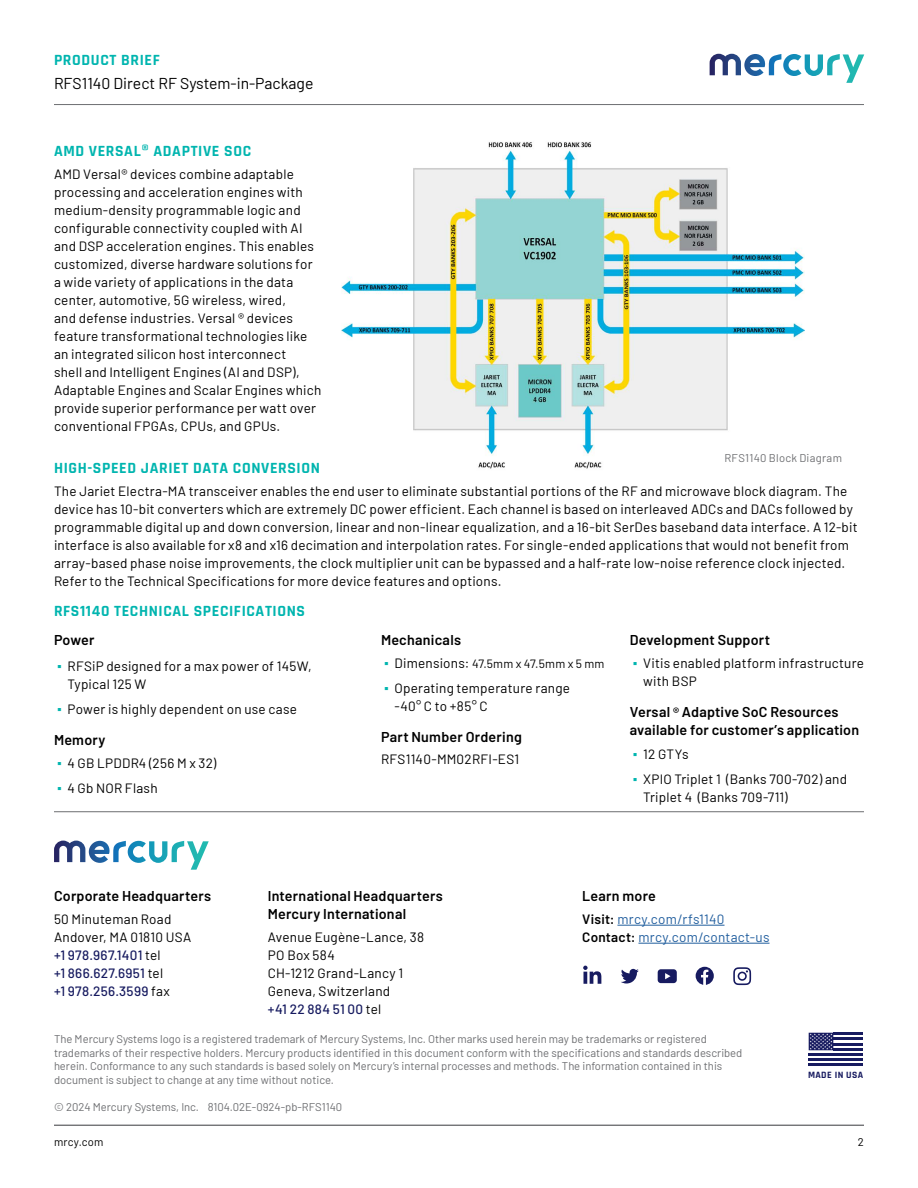
<style>
.page{position:relative;width:918px;height:1188px;background:#fff}
.page>*{position:absolute;margin:0;border:0;box-sizing:border-box;transform-origin:0 0}
.t1{font:700 15.75px "Rajdhani";letter-spacing:.04em;color:#00b5af}
.t2{font:15.75px "Barlow";color:#000}
.t3{font:600 14.25px/18px "Barlow";letter-spacing:.015em;color:#000}
.t4{font:13.5px/18px "Barlow";letter-spacing:.015em;color:#000}
.t5{font:13.5px/18px "Barlow";letter-spacing:.02em;color:#215e9e}
.t6{font:12px "Barlow";letter-spacing:.025em;color:#000}
.t7{font:11.25px/13.5px "Barlow";color:#6d6e71}
.t8{font:11.25px "Barlow";letter-spacing:.025em;color:#6d6e71}
.t9{font:11.25px "Barlow";letter-spacing:.015em;color:#000}
.t10{font:700 9.75px "Rajdhani";letter-spacing:.04em;color:#171b60}
.s1{font-family:"Arial";color:#00b5af}
.s2{font-family:"Arial";font-size:13.5px;color:#00b5af}
.s3{font-size:13.5px}
.s4{font-weight:500;color:#171b60}
.s5{font-weight:600;color:#000}
</style>
<div class="page">
<hr style="left:54px;top:104px;width:810px;height:1px;background:#6d6e71">
<svg style="left:710px;top:54px;width:154px;height:29px"></svg>
<img style="left:341px;top:142px;width:464px;height:327px">
<hr style="left:54px;top:1125px;width:810px;height:1px;background:#6d6e71">
<svg style="left:809px;top:1033px;width:24px;height:17px"></svg>
<hr style="left:833px;top:1033px;width:30px;height:2px;background:#171b60">
<hr style="left:833px;top:1038px;width:30px;height:2px;background:#171b60">
<hr style="left:833px;top:1043px;width:30px;height:2px;background:#171b60">
<hr style="left:833px;top:1048px;width:30px;height:2px;background:#171b60">
<hr style="left:809px;top:1053px;width:54px;height:2px;background:#171b60">
<hr style="left:809px;top:1058px;width:54px;height:2px;background:#171b60">
<hr style="left:809px;top:1063px;width:54px;height:2px;background:#171b60">
<hr style="left:54px;top:811px;width:810px;height:1px;background:#6d6e71">
<svg style="left:733px;top:967px;width:18px;height:18px"></svg>
<svg style="left:583px;top:966px;width:18px;height:18px"></svg>
<div style="left:696px;top:967px;width:18px;height:18px;background:#171b60;border-radius:50%"></div>
<svg style="left:701px;top:970px;width:7px;height:15px"></svg>
<svg style="left:621px;top:969px;width:18px;height:15px"></svg>
<div style="left:658px;top:969px;width:19px;height:14px;background:#171b60;border-radius:3px"></div>
<svg style="left:665px;top:973px;width:6px;height:6px"></svg>
<svg style="left:54px;top:841px;width:155px;height:29px"></svg>
<hr style="left:617px;top:925px;width:108px;height:1px;background:#215e9e">
<hr style="left:638px;top:943px;width:132px;height:1px;background:#215e9e">
<p class="t1" style="left:54px;top:51px;width:107px">PRODUCT BRIEF</p>
<p class="t2" style="left:54px;top:72px;width:261px">RFS1140 Direct RF System-in-Package</p>
<p class="t1" style="left:54px;top:141px;width:199px">AMD VERSAL® ADAPTIVE SOC</p>
<p class="t4" style="left:54px;top:164px;width:269px">AMD Versal® devices combine adaptable processing and acceleration engines with medium-density programmable logic and configurable connectivity coupled with AI and DSP acceleration engines. This enables customized, diverse hardware solutions for a wide variety of applications in the data center, automotive, 5G wireless, wired,<br>and defense industries. Versal ® devices feature transformational technologies like an integrated silicon host interconnect<br>shell and Intelligent Engines (AI and DSP), Adaptable Engines and Scalar Engines which provide superior performance per watt over conventional FPGAs, CPUs, and GPUs.</p>
<p class="t8" style="left:724px;top:450px;width:119px">RFS1140 Block Diagram</p>
<p class="t1" style="left:54px;top:458px;width:267px">HIGH-SPEED JARIET DATA CONVERSION</p>
<p class="t4" style="left:54px;top:481px;width:805px">The Jariet Electra-MA transceiver enables the end user to eliminate substantial portions of the RF and microwave block diagram. The device has 10-bit converters which are extremely DC power efficient. Each channel is based on interleaved ADCs and DACs followed by programmable digital up and down conversion, linear and non-linear equalization, and a 16-bit SerDes baseband data interface. A 12-bit interface is also available for x8 and x16 decimation and interpolation rates. For single-ended applications that would not benefit from array-based phase noise improvements, the clock multiplier unit can be bypassed and a half-rate low-noise reference clock injected.<br>Refer to the Technical Specifications for more device features and options.</p>
<p class="t1" style="left:54px;top:602px;width:253px">RFS1140 TECHNICAL SPECIFICATIONS</p>
<p class="t3" style="left:54px;top:629px;width:42px">Power</p>
<p class="t4" style="left:68px;top:656px;width:246px;text-indent:-11px"><span class="s1">▪</span> RFSiP designed for a max power of 145W,<br>Typical 125 W</p>
<p class="t4" style="left:57px;top:699px;width:242px"><span class="s1">▪</span> Power is highly dependent on use case</p>
<p class="t3" style="left:54px;top:730px;width:53px">Memory</p>
<p class="t4" style="left:57px;top:753px;width:161px"><span class="s1">▪</span> 4 GB LPDDR4 (256 M x 32)</p>
<p class="t4" style="left:57px;top:778px;width:102px"><span class="s1">▪</span> 4 Gb NOR Flash</p>
<p class="t3" style="left:381px;top:629px;width:82px">Mechanicals</p>
<p class="t6" style="left:384px;top:655px;width:222px"><span class="s2">▪</span> <span class="s3">Dimensions:</span> 47.5mm x 47.5mm x 5 mm</p>
<p class="t4" style="left:395px;top:678px;width:177px;text-indent:-11px"><span class="s1">▪</span> Operating temperature range -40° C to +85° C</p>
<p class="t3" style="left:381px;top:727px;width:142px">Part Number Ordering</p>
<p class="t4" style="left:381px;top:749px;width:140px">RFS1140-MM02RFI-ES1</p>
<p class="t3" style="left:630px;top:629px;width:142px">Development Support</p>
<p class="t4" style="left:643px;top:653px;width:222px;text-indent:-11px"><span class="s1">▪</span> Vitis enabled platform infrastructure with BSP</p>
<p class="t3" style="left:630px;top:702px;width:231px">Versal <span class="s3">®</span> Adaptive SoC Resources available for customer’s application</p>
<p class="t4" style="left:633px;top:744px;width:57px"><span class="s1">▪</span> 12 GTYs</p>
<p class="t4" style="left:643px;top:769px;width:205px;text-indent:-11px"><span class="s1">▪</span> XPIO Triplet 1 (Banks 700-702) and<br>Triplet 4 (Banks 709-711)</p>
<p class="t3" style="left:54px;top:886px;width:159px">Corporate Headquarters</p>
<p class="t4" style="left:54px;top:909px;width:139px">50 Minuteman Road<br>Andover, MA 01810 USA <span class="s4">+1 978.967.1401</span> tel<br><span class="s4">+1 866.627.6951</span> tel<br><span class="s4">+1 978.256.3599</span> fax</p>
<p class="t3" style="left:268px;top:886px;width:176px">International Headquarters<br>Mercury International</p>
<p class="t4" style="left:268px;top:927px;width:158px">Avenue Eugène-Lance, 38<br>PO Box 584<br>CH-1212 Grand-Lancy 1<br>Geneva, Switzerland<br><span class="s4">+41 22 884 51 00</span> tel</p>
<p class="t3" style="left:582px;top:886px;width:75px">Learn more</p>
<p class="t5" style="left:582px;top:909px;width:189px"><span class="s5">Visit:</span> mrcy.com/rfs1140<br><span class="s5">Contact:</span> mrcy.com/contact-us</p>
<p class="t7" style="left:54px;top:1032px;width:690px">The Mercury Systems logo is a registered trademark of Mercury Systems, Inc. Other marks used herein may be trademarks or registered trademarks of their respective holders. Mercury products identified in this document conform with the specifications and standards described herein. Conformance to any such standards is based solely on Mercury’s internal processes and methods. The information contained in this document is subject to change at any time without notice.</p>
<p class="t7" style="left:54px;top:1099px;width:290px">© 2024 Mercury Systems, Inc. 8104.02E-0924-pb-RFS1140</p>
<p class="t10" style="left:808px;top:1069px;width:57px">MADE IN USA</p>
<p class="t9" style="left:54px;top:1134px;width:51px">mrcy.com</p>
<p class="t9" style="left:858px;top:1134px;width:8px">2</p>
</div>
